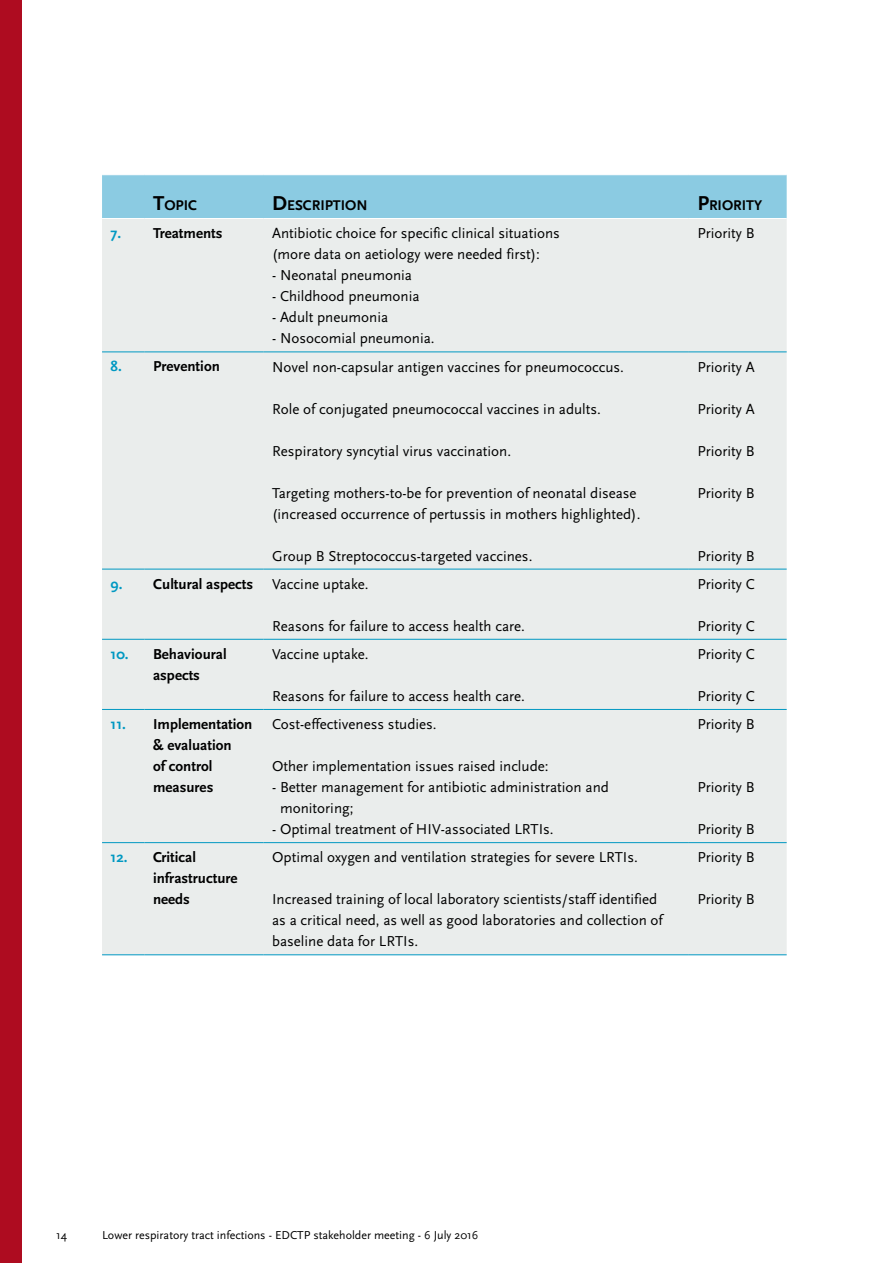
<style>
.page{position:relative;width:893px;height:1263px;background:#fff}
.page>*{position:absolute;margin:0;border:0;box-sizing:border-box;transform-origin:0 0}
.Platte_tekst{font:15px/21px "Scala Sans";color:#000}
.t1{font:700 15px/21px "Scala Sans";color:#000}
.t2{font:700 15px "Scala Sans";color:#0098c2}
.t3{font:700 14.7px "Scala Sans";color:#000}
.t4{font:12px "Scala Sans";color:#000}
.s1{font-size:21px}
</style>
<div class="page">
<div style="left:0;top:0;width:21px;height:1263px;background:#ae0c20"></div>
<div style="left:102px;top:175px;width:685px;height:43px;background:#8bcbe2"></div>
<div style="left:102px;top:219px;width:685px;height:735px;background:#eaedec"></div>
<hr style="left:145px;top:352px;width:119px;height:1px;background:#0098c2">
<hr style="left:264px;top:352px;width:425px;height:1px;background:#0098c2">
<hr style="left:689px;top:352px;width:98px;height:1px;background:#0098c2">
<hr style="left:145px;top:954px;width:119px;height:1px;background:#0098c2">
<hr style="left:264px;top:954px;width:425px;height:1px;background:#0098c2">
<hr style="left:689px;top:954px;width:98px;height:1px;background:#0098c2">
<hr style="left:102px;top:352px;width:43px;height:1px;background:#0098c2">
<hr style="left:102px;top:954px;width:43px;height:1px;background:#0098c2">
<hr style="left:102px;top:569px;width:43px;height:1px;background:#0098c2">
<hr style="left:145px;top:569px;width:119px;height:1px;background:#0098c2">
<hr style="left:264px;top:569px;width:425px;height:1px;background:#0098c2">
<hr style="left:689px;top:569px;width:98px;height:1px;background:#0098c2">
<hr style="left:102px;top:639px;width:43px;height:1px;background:#0098c2">
<hr style="left:145px;top:639px;width:119px;height:1px;background:#0098c2">
<hr style="left:264px;top:639px;width:425px;height:1px;background:#0098c2">
<hr style="left:689px;top:639px;width:98px;height:1px;background:#0098c2">
<hr style="left:102px;top:709px;width:43px;height:1px;background:#0098c2">
<hr style="left:145px;top:709px;width:119px;height:1px;background:#0098c2">
<hr style="left:264px;top:709px;width:425px;height:1px;background:#0098c2">
<hr style="left:689px;top:709px;width:98px;height:1px;background:#0098c2">
<hr style="left:102px;top:842px;width:43px;height:1px;background:#0098c2">
<hr style="left:145px;top:842px;width:119px;height:1px;background:#0098c2">
<hr style="left:264px;top:842px;width:425px;height:1px;background:#0098c2">
<hr style="left:689px;top:842px;width:98px;height:1px;background:#0098c2">
<p class="t3" style="left:153px;top:197px;width:45px"><span class="s1">T</span>OPIC</p>
<p class="t3" style="left:272px;top:197px;width:97px"><span class="s1">D</span>ESCRIPTION</p>
<p class="t3" style="left:697px;top:197px;width:66px"><span class="s1">P</span>RIORITY</p>
<p class="t2" style="left:111px;top:225px;width:12px">7.</p>
<p class="t1" style="left:153px;top:223px;width:71px">Treatments</p>
<p class="Platte_tekst" style="left:272px;top:223px;width:289px">Antibiotic choice for specific clinical situations (more data on aetiology were needed first):</p>
<p class="Platte_tekst" style="left:272px;top:265px;width:141px">- Neonatal pneumonia</p>
<p class="Platte_tekst" style="left:272px;top:286px;width:149px">- Childhood pneumonia</p>
<p class="Platte_tekst" style="left:272px;top:307px;width:118px">- Adult pneumonia</p>
<p class="Platte_tekst" style="left:272px;top:328px;width:164px">- Nosocomial pneumonia.</p>
<p class="t2" style="left:111px;top:358px;width:13px">8.</p>
<p class="t1" style="left:153px;top:356px;width:68px">Prevention</p>
<p class="Platte_tekst" style="left:272px;top:356px;width:353px">Novel non-capsular antigen vaccines for pneumococcus.</p>
<p class="Platte_tekst" style="left:272px;top:398px;width:330px">Role of conjugated pneumococcal vaccines in adults.</p>
<p class="Platte_tekst" style="left:272px;top:440px;width:241px">Respiratory syncytial virus vaccination.</p>
<p class="Platte_tekst" style="left:272px;top:482px;width:370px">Targeting mothers-to-be for prevention of neonatal disease (increased occurrence of pertussis in mothers highlighted).</p>
<p class="Platte_tekst" style="left:272px;top:545px;width:262px">Group B Streptococcus-targeted vaccines.</p>
<p class="t2" style="left:111px;top:576px;width:13px">9.</p>
<p class="t1" style="left:153px;top:574px;width:102px">Cultural aspects</p>
<p class="Platte_tekst" style="left:272px;top:574px;width:98px">Vaccine uptake.</p>
<p class="Platte_tekst" style="left:272px;top:616px;width:254px">Reasons for failure to access health care.</p>
<p class="t2" style="left:111px;top:646px;width:20px">10.</p>
<p class="t1" style="left:153px;top:644px;width:75px">Behavioural aspects</p>
<p class="Platte_tekst" style="left:272px;top:644px;width:98px">Vaccine uptake.</p>
<p class="Platte_tekst" style="left:272px;top:686px;width:254px">Reasons for failure to access health care.</p>
<p class="t2" style="left:111px;top:716px;width:17px">11.</p>
<p class="t1" style="left:153px;top:714px;width:101px">Implementation &amp; evaluation<br>of control measures</p>
<p class="Platte_tekst" style="left:272px;top:714px;width:166px">Cost-effectiveness studies.</p>
<p class="Platte_tekst" style="left:272px;top:756px;width:278px">Other implementation issues raised include:</p>
<p class="Platte_tekst" style="left:280px;top:777px;width:330px;text-indent:-8px">- Better management for antibiotic administration and monitoring;</p>
<p class="Platte_tekst" style="left:272px;top:819px;width:283px">- Optimal treatment of HIV-associated LRTIs.</p>
<p class="t2" style="left:111px;top:849px;width:19px">12.</p>
<p class="t1" style="left:153px;top:847px;width:86px">Critical infrastructure needs</p>
<p class="Platte_tekst" style="left:272px;top:847px;width:367px">Optimal oxygen and ventilation strategies for severe LRTIs.</p>
<p class="Platte_tekst" style="left:272px;top:889px;width:392px">Increased training of local laboratory scientists/staff identified as a critical need, as well as good laboratories and collection of baseline data for LRTIs.</p>
<p class="Platte_tekst" style="left:697px;top:223px;width:59px">Priority B</p>
<p class="Platte_tekst" style="left:697px;top:356px;width:59px">Priority A</p>
<p class="Platte_tekst" style="left:697px;top:398px;width:59px">Priority A</p>
<p class="Platte_tekst" style="left:697px;top:440px;width:59px">Priority B</p>
<p class="Platte_tekst" style="left:697px;top:482px;width:59px">Priority B</p>
<p class="Platte_tekst" style="left:697px;top:545px;width:59px">Priority B</p>
<p class="Platte_tekst" style="left:697px;top:574px;width:59px">Priority C</p>
<p class="Platte_tekst" style="left:697px;top:616px;width:59px">Priority C</p>
<p class="Platte_tekst" style="left:697px;top:644px;width:59px">Priority C</p>
<p class="Platte_tekst" style="left:697px;top:686px;width:59px">Priority C</p>
<p class="Platte_tekst" style="left:697px;top:714px;width:59px">Priority B</p>
<p class="Platte_tekst" style="left:697px;top:777px;width:59px">Priority B</p>
<p class="Platte_tekst" style="left:697px;top:819px;width:59px">Priority B</p>
<p class="Platte_tekst" style="left:697px;top:847px;width:59px">Priority B</p>
<p class="Platte_tekst" style="left:697px;top:889px;width:59px">Priority B</p>
<p class="t4" style="left:56px;top:1229px;width:12px">14</p>
<p class="t4" style="left:102px;top:1229px;width:378px">Lower respiratory tract infections - EDCTP stakeholder meeting - 6 July 2016</p>
</div>
